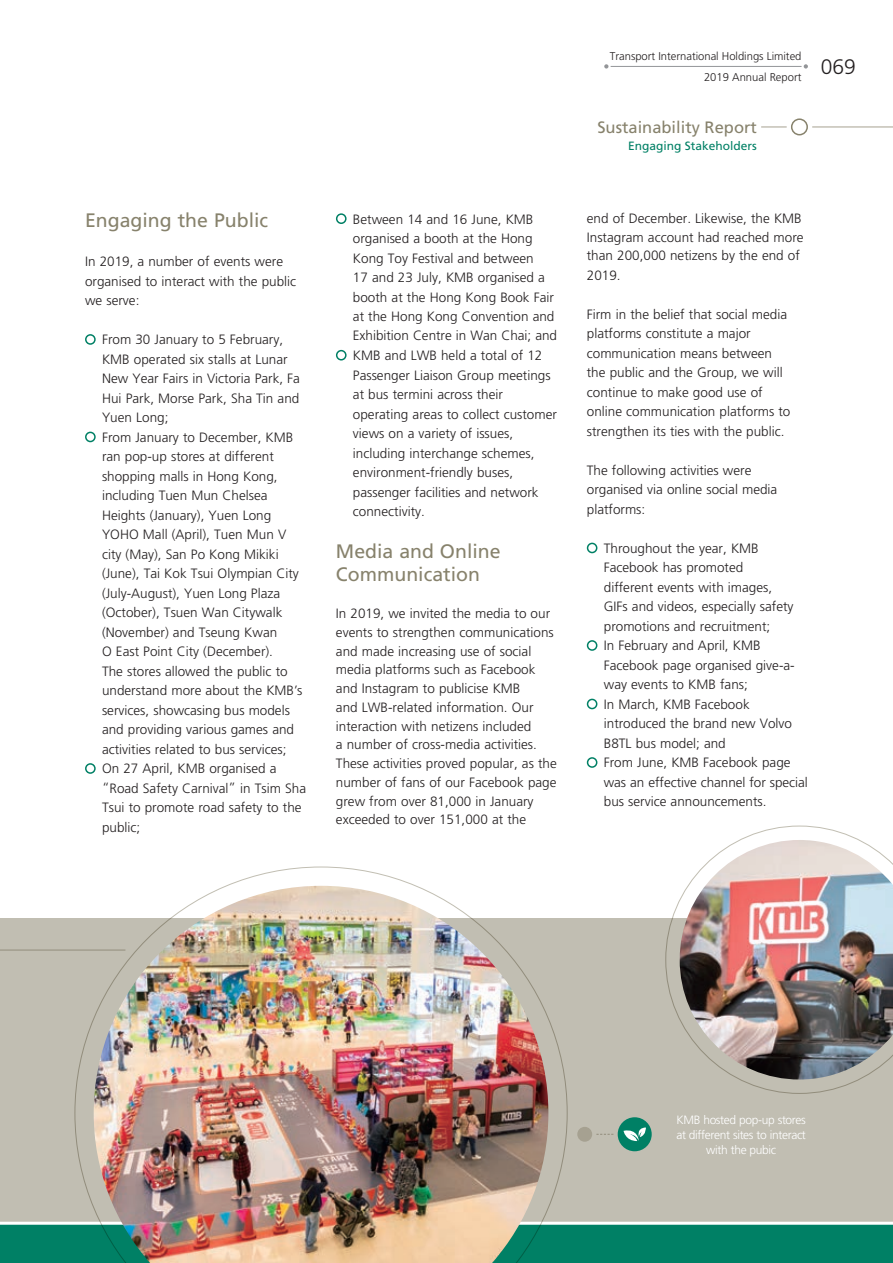
<style>
.page{position:relative;width:893px;height:1263px;background:#fff}
.page>*{position:absolute;margin:0;border:0;box-sizing:border-box;transform-origin:0 0}
.t1{font:300 21px "Frutiger LT Std";color:#231f20}
.t2{font:19.5px/22.5px "Frutiger LT Std";color:#87826c}
.t3{font:16.5px "Frutiger LT Std";color:#87826c}
.t4{font:300 13.5px/19.5px "Frutiger LT Std";color:#231f20}
.t5{font:300 12px/15px "Frutiger LT Std";letter-spacing:-.03em;color:#fff;text-align:center}
.t6{font:12px "Frutiger LT Std";color:#008065}
.t7{font:300 11.25px/21.6px "Frutiger LT Std";color:#231f20;text-align:right}
</style>
<div class="page">
<div style="left:0;top:918px;width:893px;height:307px;background:#c1beb2"></div>
<div style="left:0;top:1225px;width:893px;height:38px;background:#008065"></div>
<hr style="left:0;top:1222px;width:893px;height:3px;background:#fff">
<svg style="left:804px;top:64px;width:4px;height:5px"></svg>
<svg style="left:604px;top:64px;width:4px;height:5px"></svg>
<hr style="left:611px;top:66px;width:190px;height:1px;background:#939598">
<div style="left:791px;top:118px;width:17px;height:17px;border:2px solid #87826c;border-radius:50%"></div>
<hr style="left:812px;top:127px;width:81px;height:1px;background:#a6a191">
<svg style="left:761px;top:127px;width:26px;height:1px"></svg>
<div style="left:85px;top:334px;width:11px;height:11px;border:2px solid #008065;border-radius:50%"></div>
<div style="left:85px;top:432px;width:11px;height:10px;border:2px solid #008065;border-radius:50%"></div>
<div style="left:336px;top:213px;width:11px;height:11px;border:2px solid #008065;border-radius:50%"></div>
<div style="left:336px;top:350px;width:11px;height:10px;border:2px solid #008065;border-radius:50%"></div>
<div style="left:587px;top:543px;width:10px;height:10px;border:2px solid #008065;border-radius:50%"></div>
<div style="left:587px;top:640px;width:10px;height:11px;border:2px solid #008065;border-radius:50%"></div>
<div style="left:587px;top:699px;width:10px;height:10px;border:2px solid #008065;border-radius:50%"></div>
<div style="left:587px;top:757px;width:10px;height:11px;border:2px solid #008065;border-radius:50%"></div>
<svg style="left:75px;top:867px;width:493px;height:358px"></svg>
<img style="left:94px;top:886px;width:454px;height:377px">
<svg style="left:665px;top:826px;width:196px;height:268px"></svg>
<img style="left:680px;top:840px;width:213px;height:239px">
<div style="left:577px;top:1127px;width:15px;height:15px;background:#a6a191;border-radius:50%"></div>
<svg style="left:596px;top:1134px;width:17px;height:1px"></svg>
<div style="left:618px;top:1117px;width:34px;height:34px;background:#008065;border-radius:50%"></div>
<svg style="left:623px;top:1127px;width:23px;height:14px"></svg>
<svg style="left:0;top:763px;width:126px;height:188px"></svg>
<h2 class="t2" style="left:85px;top:209px;width:185px">Engaging the Public</h2>
<p class="t4" style="left:85px;top:252px;width:213px">In 2019, a number of events were organised to interact with the public we serve:</p>
<p class="t4" style="left:102px;top:330px;width:206px">From 30 January to 5 February,<br>KMB operated six stalls at Lunar<br>New Year Fairs in Victoria Park, Fa<br>Hui Park, Morse Park, Sha Tin and<br>Yuen Long;<br>From January to December, KMB ran pop-up stores at different shopping malls in Hong Kong, including Tuen Mun Chelsea<br>Heights (January), Yuen Long<br>YOHO Mall (April), Tuen Mun V city (May), San Po Kong Mikiki (June), Tai Kok Tsui Olympian City (July-August), Yuen Long Plaza (October), Tsuen Wan Citywalk (November) and Tseung Kwan<br>O East Point City (December).<br>The stores allowed the public to understand more about the KMB’s services, showcasing bus models and providing various games and activities related to bus services;<br>On 27 April, KMB organised a “Road Safety Carnival” in Tsim Sha<br>Tsui to promote road safety to the public;</p>
<p class="t4" style="left:353px;top:209px;width:206px">Between 14 and 16 June, KMB organised a booth at the Hong<br>Kong Toy Festival and between<br>17 and 23 July, KMB organised a booth at the Hong Kong Book Fair at the Hong Kong Convention and<br>Exhibition Centre in Wan Chai; and<br>KMB and LWB held a total of 12<br>Passenger Liaison Group meetings at bus termini across their operating areas to collect customer views on a variety of issues, including interchange schemes, environment-friendly buses, passenger facilities and network connectivity.</p>
<h2 class="t2" style="left:336px;top:540px;width:166px">Media and Online<br>Communication</h2>
<p class="t4" style="left:336px;top:604px;width:222px;line-height:18.8px">In 2019, we invited the media to our events to strengthen communications and made increasing use of social media platforms such as Facebook and Instagram to publicise KMB<br>and LWB-related information. Our interaction with netizens included<br>a number of cross-media activities.<br>These activities proved popular, as the number of fans of our Facebook page grew from over 81,000 in January exceeded to over 151,000 at the</p>
<p class="t7" style="left:610px;top:45px;width:193px">Transport International Holdings Limited<br>2019 Annual Report</p>
<p class="t3" style="left:597px;top:117px;width:161px">Sustainability Report</p>
<p class="t6" style="left:628px;top:138px;width:130px">Engaging Stakeholders</p>
<h1 class="t1" style="left:821px;top:55px;width:37px">069</h1>
<p class="t4" style="left:587px;top:209px;width:218px;line-height:19px">end of December. Likewise, the KMB<br>Instagram account had reached more than 200,000 netizens by the end of<br>2019.</p>
<p class="t4" style="left:587px;top:305px;width:205px">Firm in the belief that social media platforms constitute a major communication means between the public and the Group, we will continue to make good use of online communication platforms to strengthen its ties with the public.</p>
<p class="t4" style="left:587px;top:460px;width:192px">The following activities were organised via online social media platforms:</p>
<p class="t4" style="left:604px;top:539px;width:205px">Throughout the year, KMB<br>Facebook has promoted<br>different events with images,<br>GIFs and videos, especially safety promotions and recruitment;<br>In February and April, KMB<br>Facebook page organised give-a&shy;way events to KMB fans;<br>In March, KMB Facebook introduced the brand new Volvo<br>B8TL bus model; and<br>From June, KMB Facebook page was an effective channel for special bus service announcements.</p>
<p class="t5" style="left:676px;top:1112px;width:131px">KMB hosted pop-up stores at different sites to interact with the pubic</p>
</div>
